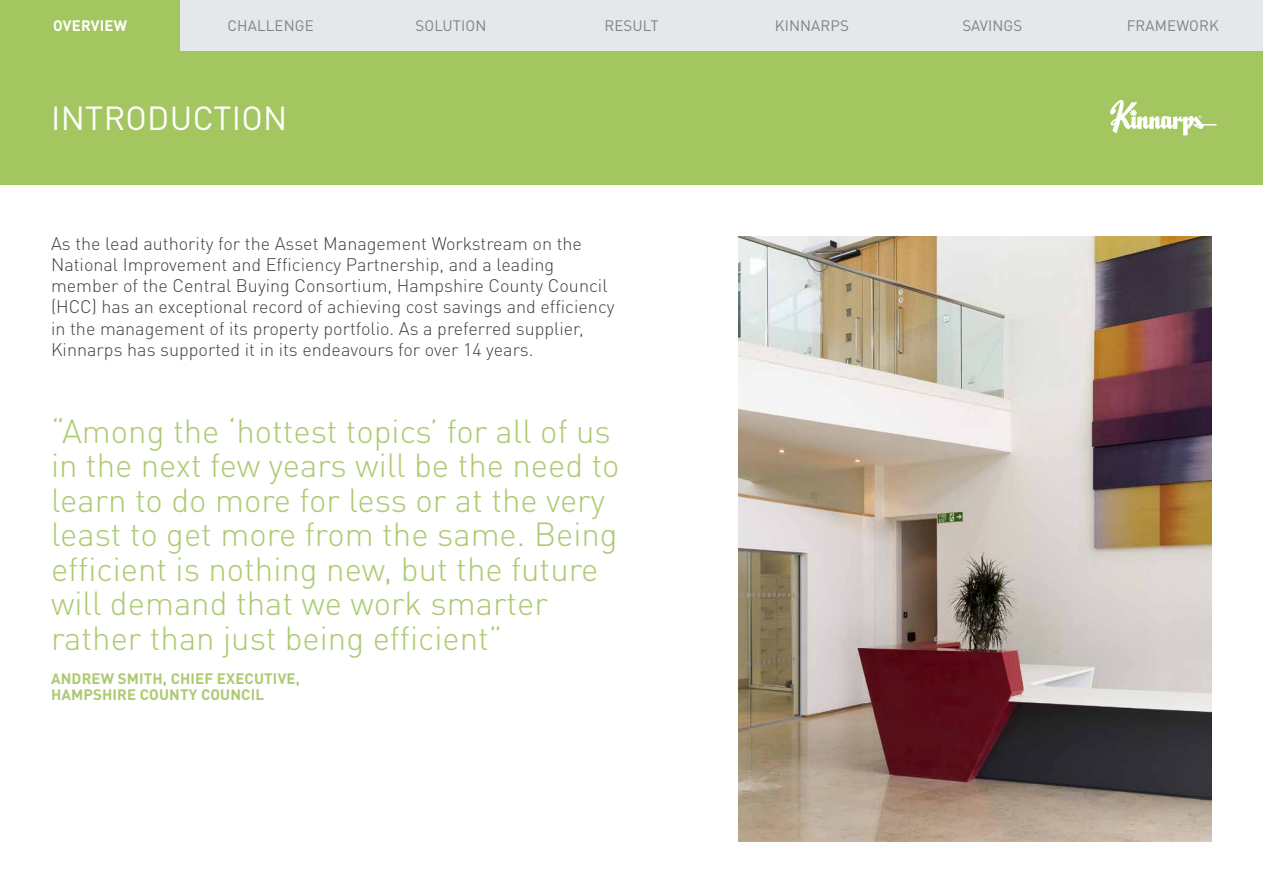
<style>
.page{position:relative;width:1263px;height:893px;background:#fff}
.page>*{position:absolute;margin:0;border:0;box-sizing:border-box;transform-origin:0 0}
.t1{font:300 33px/34.5px "DIN Pro";color:#acca70}
.t2{font:33px "DIN Pro";letter-spacing:.01em;color:#fff}
.t3{font:300 18px/21px "DIN Pro";color:#414042}
.t4{font:700 15px/16.5px "DIN Pro";letter-spacing:.01em;color:#acca70}
.t5{font:15px "DIN Pro";letter-spacing:.01em;color:#808285}
.t6{font:700 15px "DIN Pro";letter-spacing:.01em;color:#fff}
</style>
<div class="page">
<div style="left:361px;top:0;width:180px;height:51px;background:#e6e7e8"></div>
<div style="left:541px;top:0;width:181px;height:51px;background:#e6e7e8"></div>
<div style="left:722px;top:0;width:180px;height:51px;background:#e6e7e8"></div>
<div style="left:902px;top:0;width:180px;height:51px;background:#e6e7e8"></div>
<div style="left:1082px;top:0;width:181px;height:51px;background:#e6e7e8"></div>
<div style="left:0;top:0;width:180px;height:62px;background:#a4c660"></div>
<div style="left:180px;top:0;width:181px;height:51px;background:#e6e7e8"></div>
<div style="left:0;top:51px;width:1263px;height:133px;background:#a4c660"></div>
<svg style="left:1110px;top:100px;width:107px;height:35px"></svg>
<img style="left:739px;top:237px;width:473px;height:605px">
<p class="t6" style="left:53px;top:13px;width:75px">OVERVIEW</p>
<p class="t5" style="left:228px;top:14px;width:88px">CHALLENGE</p>
<h1 class="t2" style="left:51px;top:92px;width:238px">INTRODUCTION</h1>
<p class="t5" style="left:416px;top:14px;width:72px">SOLUTION</p>
<p class="t5" style="left:604px;top:14px;width:56px">RESULT</p>
<p class="t5" style="left:775px;top:14px;width:76px">KINNARPS</p>
<p class="t5" style="left:962px;top:14px;width:62px">SAVINGS</p>
<p class="t5" style="left:1127px;top:14px;width:94px">FRAMEWORK</p>
<p class="t3" style="left:51px;top:232px;width:565px">As the lead authority for the Asset Management Workstream on the National Improvement and Efficiency Partnership, and a leading member of the Central Buying Consortium, Hampshire County Council (HCC) has an exceptional record of achieving cost savings and efficiency in the management of its property portfolio. As a preferred supplier, Kinnarps has supported it in its endeavours for over 14 years.</p>
<p class="t1" style="left:51px;top:411px;width:570px">“Among the ‘hottest topics’ for all of us in the next few years will be the need to learn to do more for less or at the very least to get more from the same. Being efficient is nothing new, but the future will demand that we work smarter rather than just being efficient”</p>
<p class="t4" style="left:51px;top:668px;width:250px">ANDREW SMITH, CHIEF EXECUTIVE,<br>HAMPSHIRE COUNTY COUNCIL</p>
</div>
